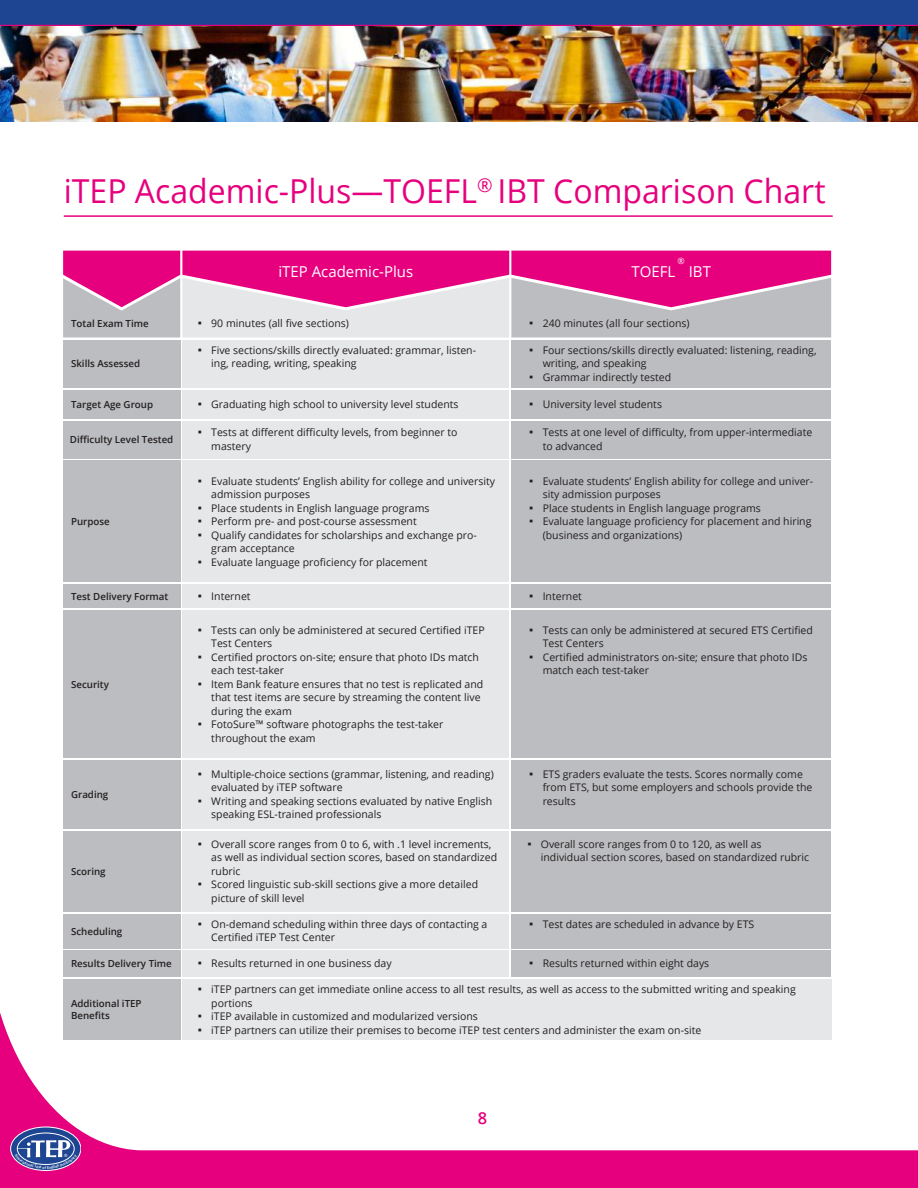
<style>
.page{position:relative;width:918px;height:1188px;background:#fff}
.page>*{position:absolute;margin:0;border:0;box-sizing:border-box;transform-origin:0 0}
.t1{font:33px "Open Sans";color:#e6007e}
.t2{font:600 16.5px "Open Sans";color:#e6007e}
.t3{font:15px "Open Sans";color:#fff}
.t4{font:10.5px/13.5px "Open Sans";color:#231f20}
.t5{font:600 9.75px/11.7px "Open Sans";color:#231f20}
.t6{font:8.7px "Open Sans";color:#fff}
.t7{font:4.5px "Roboto";color:#fff}
.s1{font-family:"Arial Narrow";font-size:12px}
</style>
<div class="page">
<svg style="left:0;top:920px;width:918px;height:268px"></svg>
<svg style="left:0;top:0;width:918px;height:26px;background:#264190"></svg>
<svg style="left:11px;top:1127px;width:70px;height:43px"></svg>
<div style="left:11px;top:1127px;width:70px;height:44px;border:1px solid #fff;border-radius:50%"></div>
<div style="left:17px;top:1133px;width:57px;height:32px;border:1px solid #fff;border-radius:50%"></div>
<div style="left:511px;top:610px;width:320px;height:148px;background:#bcbdc0"></div>
<div style="left:511px;top:340px;width:320px;height:48px;background:#bcbdc0"></div>
<div style="left:511px;top:390px;width:320px;height:29px;background:#bcbdc0"></div>
<div style="left:511px;top:421px;width:320px;height:37px;background:#bcbdc0"></div>
<div style="left:511px;top:585px;width:320px;height:23px;background:#bcbdc0"></div>
<div style="left:511px;top:951px;width:320px;height:26px;background:#bcbdc0"></div>
<div style="left:511px;top:461px;width:320px;height:121px;background:#bcbdc0"></div>
<div style="left:511px;top:760px;width:320px;height:69px;background:#bcbdc0"></div>
<div style="left:511px;top:831px;width:320px;height:81px;background:#bcbdc0"></div>
<div style="left:511px;top:914px;width:320px;height:34px;background:#bcbdc0"></div>
<div style="left:63px;top:610px;width:117px;height:148px;background:#bcbdc0"></div>
<div style="left:63px;top:340px;width:117px;height:48px;background:#bcbdc0"></div>
<div style="left:63px;top:390px;width:117px;height:28px;background:#bcbdc0"></div>
<div style="left:63px;top:421px;width:117px;height:37px;background:#bcbdc0"></div>
<div style="left:63px;top:585px;width:117px;height:23px;background:#bcbdc0"></div>
<div style="left:63px;top:951px;width:117px;height:26px;background:#bcbdc0"></div>
<div style="left:63px;top:461px;width:117px;height:121px;background:#bcbdc0"></div>
<div style="left:63px;top:760px;width:117px;height:69px;background:#bcbdc0"></div>
<div style="left:63px;top:831px;width:117px;height:81px;background:#bcbdc0"></div>
<div style="left:63px;top:914px;width:117px;height:34px;background:#bcbdc0"></div>
<div style="left:63px;top:979px;width:117px;height:61px;background:#bcbdc0"></div>
<div style="left:182px;top:585px;width:327px;height:23px;background:#e6e7e9"></div>
<div style="left:182px;top:610px;width:327px;height:148px;background:#e6e7e9"></div>
<svg style="left:63px;top:251px;width:768px;height:87px;background:#db73ad"></svg>
<div style="left:182px;top:340px;width:327px;height:48px;background:#e6e7e9"></div>
<div style="left:182px;top:390px;width:327px;height:29px;background:#e6e7e9"></div>
<div style="left:182px;top:421px;width:327px;height:37px;background:#e6e7e9"></div>
<div style="left:182px;top:951px;width:327px;height:26px;background:#e6e7e9"></div>
<div style="left:182px;top:461px;width:327px;height:121px;background:#e6e7e9"></div>
<div style="left:182px;top:760px;width:327px;height:69px;background:#e6e7e9"></div>
<div style="left:182px;top:831px;width:327px;height:81px;background:#e6e7e9"></div>
<div style="left:182px;top:914px;width:327px;height:34px;background:#e6e7e9"></div>
<div style="left:182px;top:979px;width:650px;height:61px;background:#e6e7e9"></div>
<hr style="left:64px;top:215px;width:769px;height:2px;background:#e6007e">
<img style="left:0;top:26px;width:918px;height:96px">
<svg style="left:15px;top:1140px;width:63px;height:29px;background:#6670ac"></svg>
<h1 class="t1" style="left:64px;top:169px;width:763px">iTEP Academic-Plus—TOEFL<sup>®</sup> IBT Comparison Chart</h1>
<p class="t5" style="left:71px;top:317px;width:79px">Total Exam Time</p>
<p class="t5" style="left:71px;top:358px;width:71px">Skills Assessed</p>
<p class="t5" style="left:71px;top:398px;width:84px">Target Age Group</p>
<p class="t5" style="left:70px;top:434px;width:105px">Difficulty Level Tested</p>
<p class="t5" style="left:71px;top:515px;width:40px">Purpose</p>
<p class="t5" style="left:71px;top:590px;width:99px">Test Delivery Format</p>
<p class="t5" style="left:71px;top:678px;width:39px">Security</p>
<p class="t5" style="left:71px;top:789px;width:39px">Grading</p>
<p class="t5" style="left:71px;top:865px;width:36px">Scoring</p>
<p class="t5" style="left:71px;top:925px;width:53px">Scheduling</p>
<p class="t5" style="left:71px;top:958px;width:102px">Results Delivery Time</p>
<p class="t5" style="left:71px;top:997px;width:72px">Additional iTEP<br>Benefits</p>
<h3 class="t3" style="left:278px;top:262px;width:136px">iTEP Academic-Plus</h3>
<p class="t4" style="left:198px;top:317px;width:153px"><span class="s1">▪</span> 90 minutes (all five sections)</p>
<p class="t4" style="left:211px;top:343px;width:266px;text-indent:-14px"><span class="s1">▪</span> Five sections/skills directly evaluated: grammar, listen&shy;ing, reading, writing, speaking</p>
<p class="t4" style="left:198px;top:397px;width:262px"><span class="s1">▪</span> Graduating high school to university level students</p>
<p class="t4" style="left:211px;top:425px;width:248px;text-indent:-14px"><span class="s1">▪</span> Tests at different difficulty levels, from beginner to mastery</p>
<p class="t4" style="left:211px;top:474px;width:285px;text-indent:-14px"><span class="s1">▪</span> Evaluate students’ English ability for college and university admission purposes</p>
<p class="t4" style="left:198px;top:501px;width:233px"><span class="s1">▪</span> Place students in English language programs</p>
<p class="t4" style="left:198px;top:514px;width:220px"><span class="s1">▪</span> Perform pre- and post-course assessment</p>
<p class="t4" style="left:211px;top:528px;width:267px;text-indent:-14px"><span class="s1">▪</span> Qualify candidates for scholarships and exchange pro&shy;gram acceptance</p>
<p class="t4" style="left:198px;top:555px;width:231px"><span class="s1">▪</span> Evaluate language proficiency for placement</p>
<p class="t4" style="left:198px;top:589px;width:54px"><span class="s1">▪</span> Internet</p>
<p class="t4" style="left:211px;top:623px;width:275px;text-indent:-14px"><span class="s1">▪</span> Tests can only be administered at secured Certified iTEP<br>Test Centers</p>
<p class="t4" style="left:211px;top:650px;width:269px;text-indent:-14px"><span class="s1">▪</span> Certified proctors on-site; ensure that photo IDs match each test-taker</p>
<p class="t4" style="left:211px;top:677px;width:274px;text-indent:-14px"><span class="s1">▪</span> Item Bank feature ensures that no test is replicated and that test items are secure by streaming the content live during the exam</p>
<p class="t4" style="left:211px;top:717px;width:234px;text-indent:-14px"><span class="s1">▪</span> FotoSure™ software photographs the test-taker throughout the exam</p>
<p class="t4" style="left:211px;top:767px;width:284px;text-indent:-14px"><span class="s1">▪</span> Multiple-choice sections (grammar, listening, and reading) evaluated by iTEP software</p>
<p class="t4" style="left:211px;top:794px;width:282px;text-indent:-14px"><span class="s1">▪</span> Writing and speaking sections evaluated by native English speaking ESL-trained professionals</p>
<p class="t4" style="left:211px;top:837px;width:287px;text-indent:-14px"><span class="s1">▪</span> Overall score ranges from 0 to 6, with .1 level increments, as well as individual section scores, based on standardized rubric</p>
<p class="t4" style="left:211px;top:878px;width:268px;text-indent:-14px"><span class="s1">▪</span> Scored linguistic sub-skill sections give a more detailed picture of skill level</p>
<p class="t4" style="left:211px;top:917px;width:278px;text-indent:-14px"><span class="s1">▪</span> On-demand scheduling within three days of contacting a<br>Certified iTEP Test Center</p>
<p class="t4" style="left:198px;top:957px;width:195px"><span class="s1">▪</span> Results returned in one business day</p>
<p class="t6" style="left:678px;top:255px;width:9px">®</p>
<h3 class="t3" style="left:632px;top:261px;width:45px">TOEFL</h3>
<h3 class="t3" style="left:689px;top:261px;width:24px">IBT</h3>
<p class="t4" style="left:529px;top:317px;width:162px"><span class="s1">▪</span> 240 minutes (all four sections)</p>
<p class="t4" style="left:543px;top:343px;width:275px;text-indent:-14px"><span class="s1">▪</span> Four sections/skills directly evaluated: listening, reading, writing, and speaking</p>
<p class="t4" style="left:529px;top:370px;width:144px"><span class="s1">▪</span> Grammar indirectly tested</p>
<p class="t4" style="left:529px;top:397px;width:134px"><span class="s1">▪</span> University level students</p>
<p class="t4" style="left:543px;top:425px;width:271px;text-indent:-14px"><span class="s1">▪</span> Tests at one level of difficulty, from upper-intermediate to advanced</p>
<p class="t4" style="left:543px;top:474px;width:272px;text-indent:-14px"><span class="s1">▪</span> Evaluate students’ English ability for college and univer&shy;sity admission purposes</p>
<p class="t4" style="left:529px;top:501px;width:233px"><span class="s1">▪</span> Place students in English language programs</p>
<p class="t4" style="left:543px;top:514px;width:270px;text-indent:-14px"><span class="s1">▪</span> Evaluate language proficiency for placement and hiring (business and organizations)</p>
<p class="t4" style="left:529px;top:589px;width:54px"><span class="s1">▪</span> Internet</p>
<p class="t4" style="left:543px;top:623px;width:272px;text-indent:-14px"><span class="s1">▪</span> Tests can only be administered at secured ETS Certified<br>Test Centers</p>
<p class="t4" style="left:543px;top:650px;width:266px;text-indent:-14px"><span class="s1">▪</span> Certified administrators on-site; ensure that photo IDs match each test-taker</p>
<p class="t4" style="left:543px;top:767px;width:271px;text-indent:-14px"><span class="s1">▪</span> ETS graders evaluate the tests. Scores normally come from ETS, but some employers and schools provide the results</p>
<p class="t4" style="left:541px;top:837px;width:270px;text-indent:-14px"><span class="s1">▪</span> Overall score ranges from 0 to 120, as well as individual section scores, based on standardized rubric</p>
<p class="t4" style="left:529px;top:917px;width:227px"><span class="s1">▪</span> Test dates are scheduled in advance by ETS</p>
<p class="t4" style="left:529px;top:956px;width:182px"><span class="s1">▪</span> Results returned within eight days</p>
<p class="t4" style="left:211px;top:982px;width:586px;text-indent:-14px"><span class="s1">▪</span> iTEP partners can get immediate online access to all test results, as well as access to the submitted writing and speaking portions</p>
<p class="t4" style="left:198px;top:1009px;width:282px"><span class="s1">▪</span> iTEP available in customized and modularized versions</p>
<p class="t4" style="left:198px;top:1023px;width:505px"><span class="s1">▪</span> iTEP partners can utilize their premises to become iTEP test centers and administer the exam on-site</p>
<p class="t7" style="left:64px;top:1152px;width:5px">®</p>
<h2 class="t2" style="left:478px;top:1107px;width:11px">8</h2>
</div>
